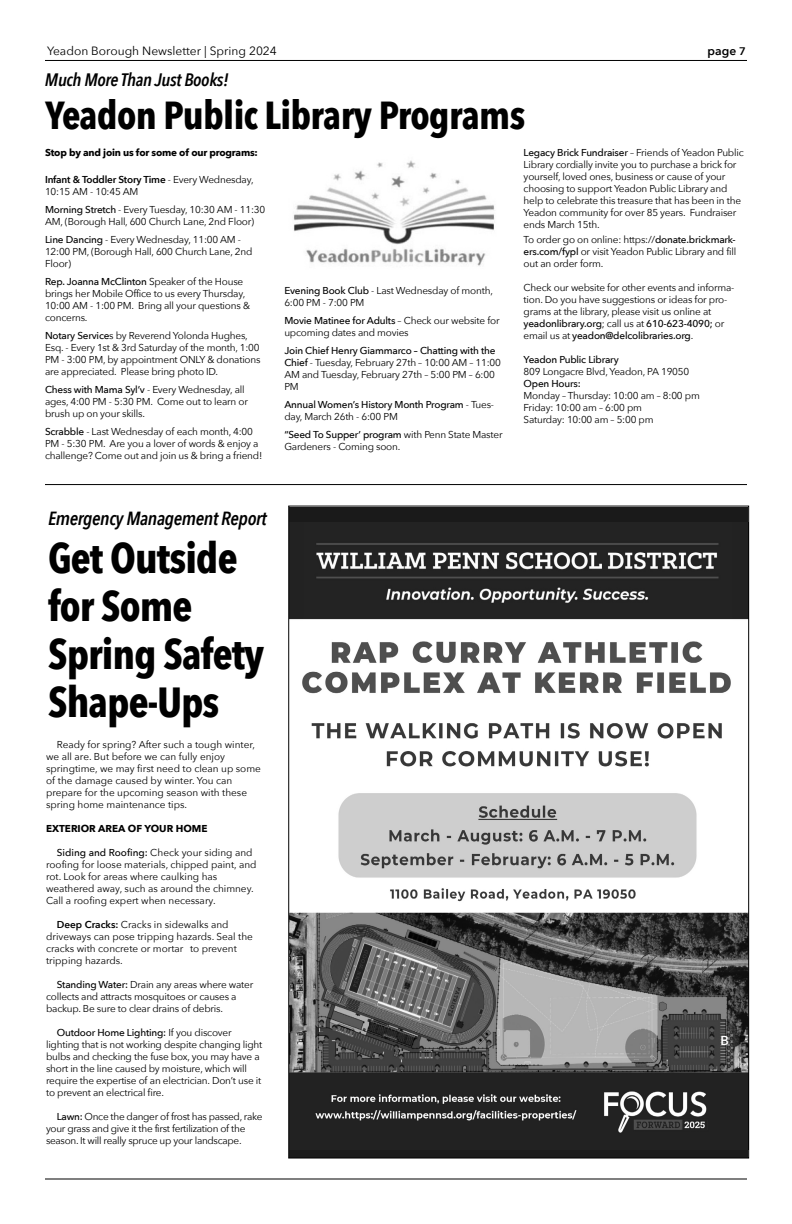
<style>
.page{position:relative;width:792px;height:1224px;background:#fff}
.page>*{position:absolute;margin:0;border:0;box-sizing:border-box;transform-origin:0 0}
.t1{font:700 42px/48px "Avenir Next Condensed";letter-spacing:-.02em;color:#000}
.t2{font:700 39px "Avenir Next Condensed";letter-spacing:-.015em;color:#000}
.t3{font:italic 600 19px "Avenir Next Condensed";letter-spacing:-.02em;color:#000}
.t4{font:italic 600 18px "Avenir Next Condensed";letter-spacing:-.02em;color:#000}
.t5{font:600 13px "Avenir Next";color:#fff}
.t6{font:12px "Avenir Next";color:#000}
.t7{font:600 12px "Avenir Next";color:#000}
.t8{font:10px/12px "Avenir Next";letter-spacing:-.02em;color:#000}
.t9{font:10px/12px "Avenir Next";color:#000}
.t10{font:500 10px/12px "Avenir Next";letter-spacing:-.02em;color:#000}
.t11{font:700 10px "Avenir Next";letter-spacing:-.02em;color:#000}
.t12{font:700 10px "Avenir Next";color:#000}
.s1{font-size:11px}
.s2{font-weight:600}
.s3{font-weight:500}
.s4{font-weight:400}
</style>
<div class="page">
<hr style="left:45px;top:60px;width:702px;height:1px;background:#000">
<hr style="left:45px;top:1179px;width:702px;height:1px;background:#000">
<hr style="left:45px;top:484px;width:702px;height:1px;background:#000">
<div style="left:289px;top:507px;width:459px;height:651px;background:#222"></div>
<img style="left:290px;top:543px;width:457px;height:590px">
<img style="left:293px;top:160px;width:202px;height:106px">
<p class="t6" style="left:47px;top:43px;width:231px">Yeadon Borough Newsletter | Spring 2024</p>
<p class="t7" style="left:708px;top:43px;width:40px">page <span class="s1">7</span></p>
<h3 class="t4" style="left:45px;top:68px;width:185px">Much More Than Just Books!</h3>
<h2 class="t2" style="left:46px;top:90px;width:481px">Yeadon Public Library Programs</h2>
<p class="t11" style="left:45px;top:146px;width:214px">Stop by and join us for some of our programs:</p>
<p class="t8" style="left:45px;top:174px;width:210px"><span class="s2">Infant &amp; Toddler Story Time</span> - Every Wednesday,<br>10:15 AM - 10:45 AM</p>
<p class="t8" style="left:45px;top:204px;width:222px"><span class="s3">Morning Stretch</span> - Every Tuesday, 10:30 AM - 11:30<br>AM, (Borough Hall, 600 Church Lane, 2nd Floor)</p>
<p class="t8" style="left:45px;top:234px;width:209px"><span class="s3">Line Dancing</span> - Every Wednesday, 11:00 AM -<br>12:00 PM, (Borough Hall, 600 Church Lane, 2nd<br>Floor)</p>
<p class="t8" style="left:45px;top:276px;width:206px"><span class="s3">Rep. Joanna McClinton</span> Speaker of the House brings her Mobile Office to us every Thursday, 10:00 AM - 1:00 PM. Bring all your questions &amp; concerns.</p>
<p class="t8" style="left:45px;top:330px;width:217px"><span class="s3">Notary Service</span>s by Reverend Yolonda Hughes, Esq. - Every 1st &amp; 3rd Saturday of the month, 1:00<br>PM - 3:00 PM, by appointment ONLY &amp; donations are appreciated. Please bring photo ID.</p>
<p class="t8" style="left:45px;top:384px;width:204px"><span class="s3">Chess with Mama Syl’v</span> - Every Wednesday, all ages, 4:00 PM - 5:30 PM. Come out to learn or brush up on your skills.</p>
<p class="t8" style="left:45px;top:426px;width:219px"><span class="s3">Scrabble</span> - Last Wednesday of each month, 4:00<br>PM - 5:30 PM. Are you a lover of words &amp; enjoy a challenge? Come out and join us &amp; bring a friend!</p>
<p class="t8" style="left:284px;top:285px;width:210px"><span class="s3">Evening Book Club</span> - Last Wednesday of month,<br>6:00 PM - 7:00 PM</p>
<p class="t8" style="left:284px;top:315px;width:217px"><span class="s3">Movie Matinee for Adults</span> – Check our website for upcoming dates and movies</p>
<p class="t8" style="left:284px;top:345px;width:218px"><span class="s3">Join Chief Henry Giammarco – Chatting with the Chief</span> - Tuesday, February 27th – 10:00 AM – 11:00<br>AM and Tuesday, February 27th – 5:00 PM – 6:00<br>PM</p>
<p class="t10" style="left:284px;top:399px;width:211px">Annual Women’s History Month Program <span class="s4">- Tues&shy;day, March 26th - 6:00 PM</span></p>
<p class="t8" style="left:284px;top:429px;width:220px"><span class="s3">“Seed To Supper’ program</span> with Penn State Master<br>Gardeners - Coming soon.</p>
<h3 class="t3" style="left:48px;top:506px;width:220px">Emergency Management Report</h3>
<h1 class="t1" style="left:48px;top:535px;width:218px">Get Outside for Some<br>Spring Safety<br>Shape-Ups</h1>
<p class="t9" style="left:46px;top:739px;width:216px;text-indent:11px">Ready for spring? After such a tough winter, we all are. But before we can fully enjoy springtime, we may first need to clean up some of the damage caused by winter. You can prepare for the upcoming season with these spring home maintenance tips.</p>
<p class="t12" style="left:46px;top:822px;width:163px">EXTERIOR AREA OF YOUR HOME</p>
<p class="t9" style="left:46px;top:847px;width:212px;text-indent:11px"><span class="s3">Siding and Roofing:</span> Check your siding and roofing for loose materials, chipped paint, and rot. Look for areas where caulking has weathered away, such as around the chimney.<br>Call a roofing expert when necessary.</p>
<p class="t9" style="left:46px;top:919px;width:208px;text-indent:11px"><span class="s2">Deep Cracks:</span> Cracks in sidewalks and driveways can pose tripping hazards. Seal the cracks with concrete or mortar to prevent tripping hazards.</p>
<p class="t8" style="left:46px;top:979px;width:209px;text-indent:11px"><span class="s3">Standing Water:</span> Drain any areas where water collects and attracts mosquitoes or causes a backup. Be sure to clear drains of debris.</p>
<p class="t8" style="left:46px;top:1027px;width:218px;text-indent:11px"><span class="s3">Outdoor Home Lighting:</span> If you discover lighting that is not working despite changing light bulbs and checking the fuse box, you may have a short in the line caused by moisture, which will require the expertise of an electrician. Don’t use it to prevent an electrical fire.</p>
<p class="t8" style="left:46px;top:1111px;width:218px;text-indent:11px"><span class="s3">Lawn:</span> Once the danger of frost has passed, rake your grass and give it the first fertilization of the season. It will really spruce up your landscape.</p>
<p class="t8" style="left:524px;top:147px;width:222px"><span class="s3">Legacy Brick Fundraiser</span> – Friends of Yeadon Public Library cordially invite you to purchase a brick for yourself, loved ones, business or cause of your choosing to support Yeadon Public Library and help to celebrate this treasure that has been in the Yeadon community for over 85 years. Fundraiser ends March 15th.</p>
<p class="t8" style="left:524px;top:234px;width:214px;text-align:justify">To order go on online: https://<span class="s3">donate.brickmark&shy;ers.com/fypl</span> or visit Yeadon Public Library and fill out an order form.</p>
<p class="t8" style="left:524px;top:282px;width:212px">Check our website for other events and informa&shy;tion. Do you have suggestions or ideas for pro&shy;grams at the library, please visit us online at <span class="s3">yeadonlibrary.org</span>; call us at <span class="s3">610-623-4090;</span> or email us at <span class="s3">yeadon@delcolibraries.org</span>.</p>
<p class="t10" style="left:524px;top:354px;width:97px">Yeadon Public Library</p>
<p class="t8" style="left:524px;top:366px;width:167px">809 Longacre Blvd, Yeadon, PA 19050</p>
<p class="t10" style="left:524px;top:378px;width:59px">Open Hours:</p>
<p class="t8" style="left:524px;top:390px;width:178px">Monday – Thursday: 10:00 am – 8:00 pm<br>Friday: 10:00 am – 6:00 pm<br>Saturday: 10:00 am – 5:00 pm</p>
<h3 class="t5" style="left:721px;top:1032px;width:10px">B</h3>
</div>
